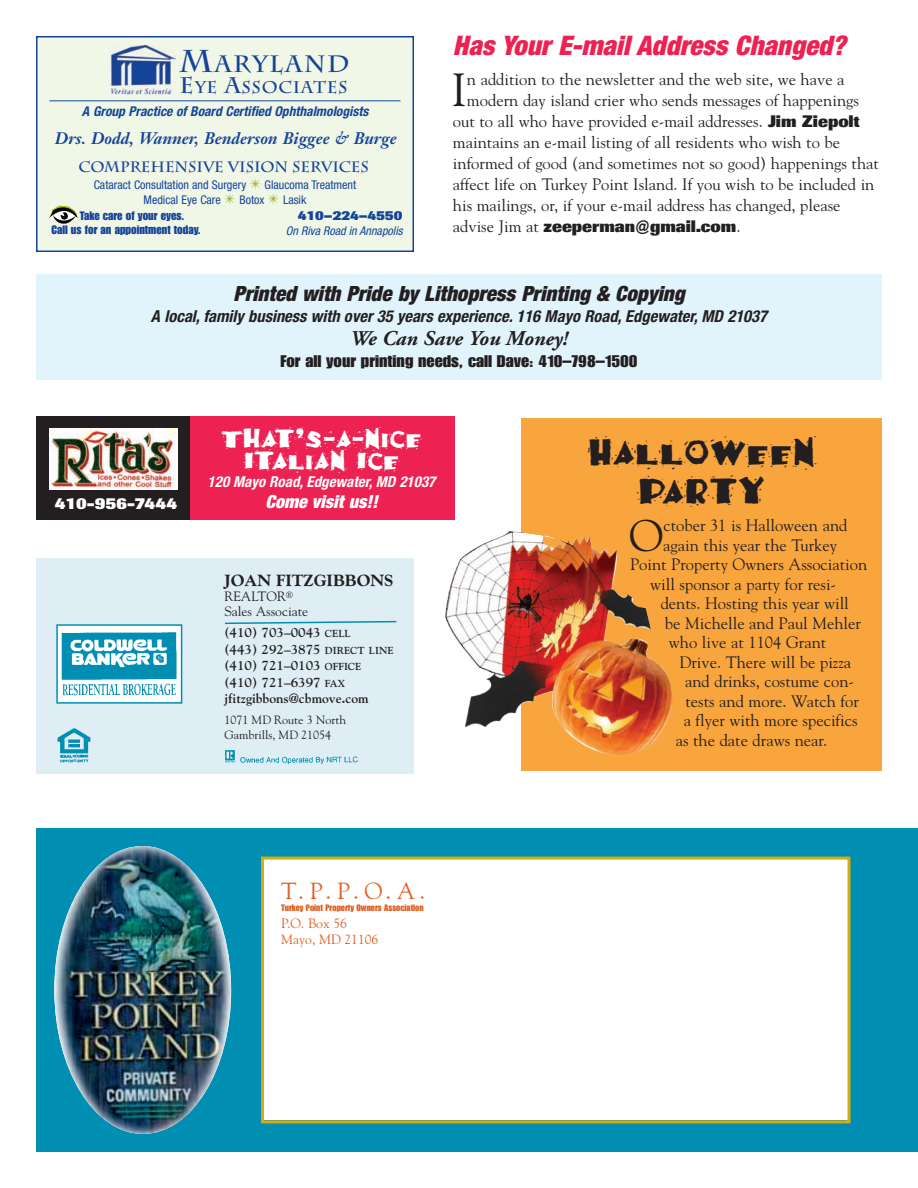
<style>
.page{position:relative;width:918px;height:1188px;background:#fff}
.page>*{position:absolute;margin:0;border:0;box-sizing:border-box;transform-origin:0 0}
.t1{font:46.35px "Goudy";color:#231f20}
.t2{font:44.1px "Goudy";color:#231f20}
.t3{font:42px/39px "Fajita ICG Mild";color:#231f20;text-align:center}
.t4{font:30px/22.5px "Fajita ICG Mild";color:#fff;text-align:center}
.t5{font:italic 900 condensed 27px "Helvetica Neue";color:#ed2152}
.t6{font:700 23.7px "Charlemagne Std";letter-spacing:.07em;color:#154398}
.t7{font:23.25px "Goudy";color:#df5e1e}
.t8{font:italic 900 condensed 21px "Helvetica Neue";color:#231f20}
.t9{font:italic 700 21px "Adobe Garamond Pro";letter-spacing:-.005em;color:#231f20}
.t10{font:italic 900 condensed 18px "Helvetica Neue";color:#fff}
.t11{font:700 16.8px "Charlemagne Std";letter-spacing:.045em;color:#154398}
.t12{font:16.5px "Goudy";color:#231f20}
.t13{font:italic 700 condensed 16.5px "Helvetica Neue";color:#231f20}
.t14{font:16.5px "Impact";color:#231f20;scale:1.1 1}
.t15{font:italic 700 16.5px "Janson Text";color:#154398}
.t16{font:800 16.5px "Imago";color:#231f20}
.t17{font:800 16.5px "Goudy";color:#231f20}
.t18{font:800 16.5px "Imago";color:#fff}
.t19{font:italic 700 condensed 15px "Helvetica Neue";color:#fff}
.t20{font:700 15px "Charlemagne Std";color:#154398}
.t21{font:700 13.5px/16.5px "Goudy";color:#231f20}
.t22{font:italic 700 condensed 13.5px "Helvetica Neue";color:#154398}
.t23{font:13.5px/15px "Goudy";color:#231f20}
.t24{font:13.5px/16.5px "Goudy";color:#df5e1e}
.t25{font:800 13.5px "Imago";color:#154398}
.t26{font:condensed 12px/15px "Helvetica Neue";color:#154398;text-align:center}
.t27{font:12px/14.4px "Impact";color:#154398}
.t28{font:12px/15px "Goudy";color:#231f20}
.t29{font:italic condensed 12px "Helvetica Neue";color:#154398}
.t30{font:9.15px "Impact";color:#df5e1e}
.s1{font-size:31.5px}
.s2{font-size:22.5px}
.s3{color:#a9b632}
.s4{font-family:"Imago";font-weight:800}
.s5{font-family:"Goudy";font-weight:400}
.s6{font-size:10.2px}
</style>
<div class="page">
<div style="left:521px;top:418px;width:361px;height:353px;background:#f9a53e"></div>
<img style="left:445px;top:531px;width:228px;height:224px">
<div style="left:36px;top:828px;width:882px;height:324px;background:#008fb3"></div>
<div style="left:264px;top:860px;width:584px;height:260px;background:#fff"></div>
<div style="left:261px;top:857px;width:589px;height:266px;border:3px solid #d9ac0c"></div>
<img style="left:54px;top:846px;width:177px;height:288px;border-radius:50%">
<div style="left:36px;top:274px;width:846px;height:106px;background:#e1f4fc"></div>
<div style="left:188px;top:416px;width:266px;height:103px;background:#ed2152"></div>
<div style="left:36px;top:416px;width:154px;height:103px;background:#231f20"></div>
<img style="left:50px;top:429px;width:128px;height:61px">
<div style="left:36px;top:558px;width:378px;height:216px;background:#deeef4"></div>
<img style="left:59px;top:627px;width:120px;height:74px">
<div style="left:56px;top:624px;width:126px;height:80px;border:2px solid #008fb3"></div>
<img style="left:57px;top:728px;width:34px;height:35px">
<img style="left:225px;top:750px;width:133px;height:15px">
<svg style="left:224px;top:620px;width:173px;height:5px"></svg>
<div style="left:38px;top:38px;width:374px;height:212px;background:#f0f7e6"></div>
<div style="left:36px;top:36px;width:378px;height:216px;border:2px solid #154398"></div>
<img style="left:110px;top:45px;width:66px;height:50px">
<hr style="left:50px;top:100px;width:350px;height:1px;background:#154398">
<svg style="left:49px;top:206px;width:29px;height:18px"></svg>
<h3 class="t6" style="left:179px;top:50px;width:171px"><span class="s1">M</span>ARYLAND</h3>
<p class="t11" style="left:179px;top:78px;width:170px"><span class="s2">E</span>YE <span class="s2">A</span>SSOCIATES</p>
<p class="t15" style="left:55px;top:132px;width:343px">Drs. Dodd, Wanner, Benderson Biggee &amp; Burge</p>
<p class="t22" style="left:82px;top:106px;width:288px">A Group Practice of Board Certified Ophthalmologists</p>
<p class="t20" style="left:79px;top:158px;width:292px">COMPREHENSIVE VISION SERVICES</p>
<p class="t26" style="left:94px;top:178px;width:264px">Cataract Consultation and Surgery <span class="s3">✴</span> Glaucoma Treatment<br>Medical Eye Care <span class="s3">✴</span> Botox <span class="s3">✴</span> Lasik</p>
<p class="t27" style="left:52px;top:209px;width:151px;text-indent:28px">Take care of your eyes.<br>Call us for an appointment today.</p>
<p class="t25" style="left:298px;top:211px;width:106px">410 –224–4550</p>
<p class="t29" style="left:286px;top:227px;width:119px">On Riva Road in Annapolis</p>
<h3 class="t5" style="left:453px;top:36px;width:394px">Has Your E-mail Address Changed?</h3>
<h1 class="t1" style="left:452px;top:63px;width:17px">I</h1>
<p class="t12" style="left:467px;top:70px;width:379px">n addition to the newsletter and the web site, we have a</p>
<p class="t12" style="left:467px;top:91px;width:394px">modern day island crier who sends messages of happenings</p>
<p class="t12" style="left:453px;top:112px;width:408px">out to all who have provided e-mail addresses. <span class="s4">Jim Ziepolt</span></p>
<p class="t12" style="left:453px;top:133px;width:389px">maintains an e-mail listing of all residents who wish to be</p>
<p class="t12" style="left:453px;top:154px;width:428px">informed of good (and sometimes not so good) happenings that</p>
<p class="t12" style="left:453px;top:175px;width:423px">affect life on Turkey Point Island. If you wish to be included in</p>
<p class="t12" style="left:453px;top:196px;width:389px">his mailings, or, if your e-mail address has changed, please</p>
<p class="t16" style="left:453px;top:221px;width:289px"><span class="s5">advise Jim at</span> zeeperman@gmail.com<span class="s5">.</span></p>
<p class="t8" style="left:233px;top:286px;width:453px">Printed with Pride by Lithopress Printing &amp; Copying</p>
<p class="t13" style="left:151px;top:310px;width:618px">A local, family business with over 35 years experience. 116 Mayo Road, Edgewater, MD 21037</p>
<p class="t9" style="left:350px;top:330px;width:220px">We Can Save You Money!</p>
<p class="t14" style="left:280px;top:355px;width:326px">For all your printing needs, call Dave: 410–798–1500</p>
<p class="t18" style="left:55px;top:498px;width:124px">410-956-7444</p>
<h3 class="t4" style="left:221px;top:425px;width:202px">THAT’S-A-NICE<br>ITALIAN ICE</h3>
<p class="t19" style="left:208px;top:476px;width:229px">120 Mayo Road, Edgewater, MD 21037</p>
<p class="t10" style="left:265px;top:495px;width:114px">Come visit us!!</p>
<p class="t17" style="left:224px;top:574px;width:171px">JOAN FITZGIBBONS</p>
<p class="t23" style="left:224px;top:589px;width:85px">REALTOR<sup>®<br></sup>Sales Associate</p>
<p class="t21" style="left:224px;top:624px;width:171px">(410) 703–0043 <span class="s6">CELL<br></span>(443) 292–3875 <span class="s6">DIRECT LINE </span>(410) 721–0103 <span class="s6">OFFICE </span>(410) 721–6397 <span class="s6">FAX </span>jfitzgibbons@cbmove.com</p>
<p class="t28" style="left:224px;top:713px;width:123px">1071 MD Route 3 North<br>Gambrills, MD 21054</p>
<h3 class="t7" style="left:281px;top:878px;width:145px">T.P.P.O.A.</h3>
<p class="t30" style="left:281px;top:905px;width:144px">Turkey Point Property Owners Association</p>
<p class="t24" style="left:281px;top:915px;width:99px">P.O. Box 56<br>Mayo, MD 21106</p>
<h3 class="t3" style="left:588px;top:430px;width:229px">HALLOWEEN<br>PARTY</h3>
<h2 class="t2" style="left:629px;top:509px;width:36px">O</h2>
<p class="t12" style="left:663px;top:516px;width:186px">ctober 31 is Halloween and</p>
<p class="t12" style="left:663px;top:535px;width:175px">again this year the Turkey</p>
<p class="t12" style="left:630px;top:555px;width:239px">Point Property Owners Association</p>
<p class="t12" style="left:650px;top:574px;width:187px">will sponsor a party for resi-</p>
<p class="t12" style="left:661px;top:594px;width:190px">dents. Hosting this year will</p>
<p class="t12" style="left:665px;top:613px;width:197px">be Michelle and Paul Mehler</p>
<p class="t12" style="left:669px;top:633px;width:159px">who live at 1104 Grant</p>
<p class="t12" style="left:680px;top:652px;width:173px">Drive. There will be pizza</p>
<p class="t12" style="left:685px;top:672px;width:170px">and drinks, costume con-</p>
<p class="t12" style="left:685px;top:691px;width:175px">tests and more. Watch for</p>
<p class="t12" style="left:684px;top:711px;width:175px">a flyer with more specifics</p>
<p class="t12" style="left:676px;top:730px;width:153px">as the date draws near.</p>
</div>
